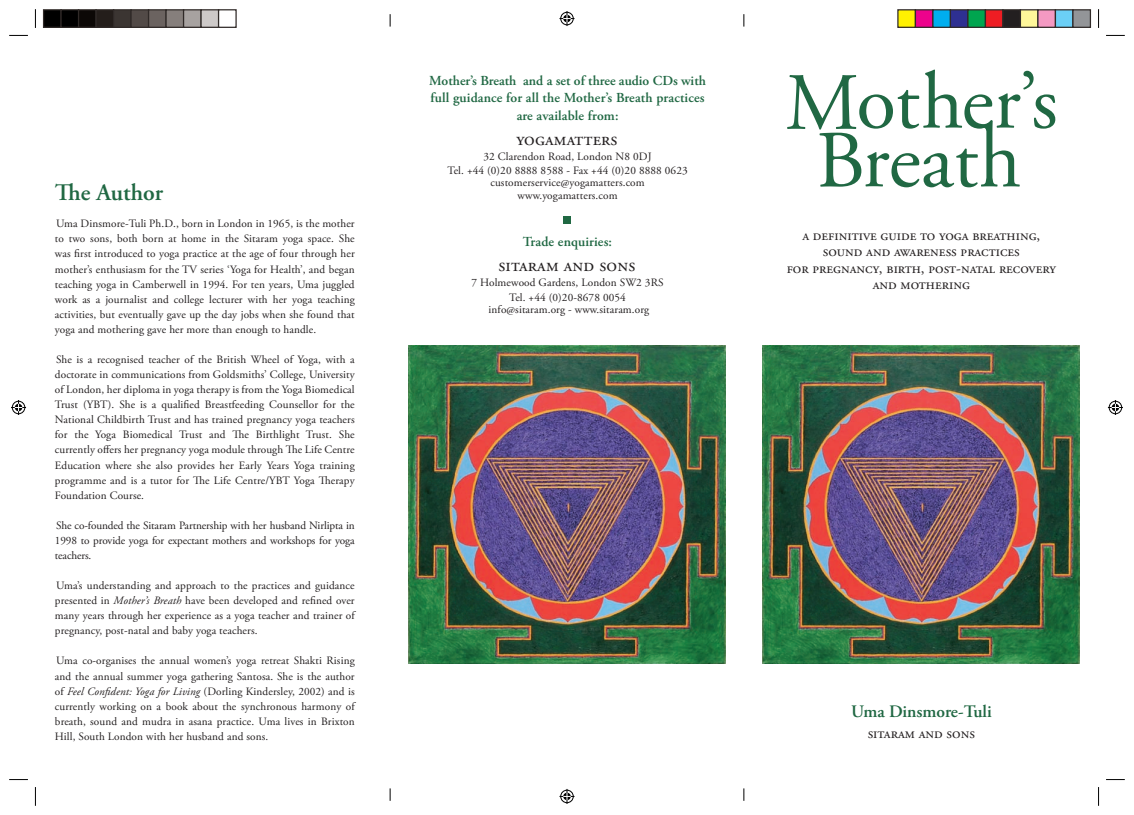
<style>
.page{position:relative;width:1134px;height:815px;background:#fff}
.page>*{position:absolute;margin:0;border:0;box-sizing:border-box;transform-origin:0 0}
.t1{font:600 23.75px "Adobe Garamond Pro";color:#206843}
.t2{font:18.75px "Adobe Garamond Pro";color:#231f20}
.t3{font:600 17.5px "Adobe Garamond Pro";color:#206843}
.t4{font:15px/16.2px "Adobe Garamond Pro";color:#231f20;text-align:center}
.t5{font:600 13.75px/17.5px "Adobe Garamond Pro";letter-spacing:.01em;color:#206843;text-align:center}
.t6{font:11.25px/15.1px "Adobe Garamond Pro";letter-spacing:.01em;color:#231f20;text-align:justify}
.s1{font-style:italic}
</style>
<div class="page">
<svg style="left:390px;top:788px;width:1px;height:13px"></svg>
<svg style="left:743px;top:788px;width:1px;height:13px"></svg>
<svg style="left:390px;top:14px;width:1px;height:13px"></svg>
<svg style="left:743px;top:14px;width:1px;height:13px"></svg>
<img style="left:763px;top:345px;width:317px;height:319px">
<img style="left:408px;top:345px;width:317px;height:319px">
<div style="left:563px;top:216px;width:8px;height:8px;background:#206843"></div>
<svg style="left:787px;top:70px;width:268px;height:117px"></svg>
<svg style="left:9px;top:35px;width:19px;height:1px"></svg>
<svg style="left:1106px;top:35px;width:19px;height:1px"></svg>
<svg style="left:9px;top:779px;width:19px;height:1px"></svg>
<svg style="left:1106px;top:779px;width:19px;height:1px"></svg>
<svg style="left:35px;top:9px;width:1px;height:19px"></svg>
<svg style="left:35px;top:787px;width:1px;height:19px"></svg>
<svg style="left:1098px;top:9px;width:1px;height:19px"></svg>
<svg style="left:1098px;top:787px;width:1px;height:19px"></svg>
<svg style="left:559px;top:11px;width:15px;height:15px"></svg>
<svg style="left:559px;top:789px;width:15px;height:15px"></svg>
<svg style="left:11px;top:400px;width:15px;height:15px"></svg>
<svg style="left:1108px;top:400px;width:15px;height:15px"></svg>
<div style="left:44px;top:10px;width:17px;height:17px;background:#000"></div>
<div style="left:43px;top:9px;width:19px;height:19px;border:1px solid #302a28"></div>
<div style="left:61px;top:10px;width:18px;height:17px;background:#000"></div>
<div style="left:60px;top:9px;width:19px;height:19px;border:1px solid #302a28"></div>
<div style="left:79px;top:10px;width:17px;height:17px;background:#0c0806"></div>
<div style="left:78px;top:9px;width:19px;height:19px;border:1px solid #302a28"></div>
<div style="left:96px;top:10px;width:18px;height:17px;background:#241e1b"></div>
<div style="left:95px;top:9px;width:19px;height:19px;border:1px solid #302a28"></div>
<div style="left:114px;top:10px;width:17px;height:17px;background:#3b3532"></div>
<div style="left:113px;top:9px;width:19px;height:19px;border:1px solid #302a28"></div>
<div style="left:131px;top:10px;width:18px;height:17px;background:#524a47"></div>
<div style="left:130px;top:9px;width:19px;height:19px;border:1px solid #302a28"></div>
<div style="left:149px;top:10px;width:17px;height:17px;background:#6b6360"></div>
<div style="left:148px;top:9px;width:19px;height:19px;border:1px solid #302a28"></div>
<div style="left:166px;top:10px;width:18px;height:17px;background:#867f7c"></div>
<div style="left:165px;top:9px;width:19px;height:19px;border:1px solid #302a28"></div>
<div style="left:184px;top:10px;width:17px;height:17px;background:#a7a2a0"></div>
<div style="left:183px;top:9px;width:19px;height:19px;border:1px solid #302a28"></div>
<div style="left:201px;top:10px;width:18px;height:17px;background:#cdc9c8"></div>
<div style="left:200px;top:9px;width:19px;height:19px;border:1px solid #302a28"></div>
<div style="left:218px;top:9px;width:19px;height:19px;border:1px solid #302a28"></div>
<div style="left:898px;top:10px;width:17px;height:17px;background:#fff101"></div>
<div style="left:897px;top:9px;width:19px;height:19px;border:1px solid #302a28"></div>
<div style="left:915px;top:10px;width:18px;height:17px;background:#ed028c"></div>
<div style="left:915px;top:9px;width:18px;height:19px;border:1px solid #302a28"></div>
<div style="left:933px;top:10px;width:17px;height:17px;background:#00aeef"></div>
<div style="left:932px;top:9px;width:19px;height:19px;border:1px solid #302a28"></div>
<div style="left:950px;top:10px;width:18px;height:17px;background:#2e3092"></div>
<div style="left:950px;top:9px;width:18px;height:19px;border:1px solid #302a28"></div>
<div style="left:968px;top:10px;width:17px;height:17px;background:#00a54f"></div>
<div style="left:967px;top:9px;width:19px;height:19px;border:1px solid #302a28"></div>
<div style="left:985px;top:10px;width:18px;height:17px;background:#ee1d23"></div>
<div style="left:985px;top:9px;width:18px;height:19px;border:1px solid #302a28"></div>
<div style="left:1003px;top:10px;width:17px;height:17px;background:#231f20"></div>
<div style="left:1002px;top:9px;width:19px;height:19px;border:1px solid #302a28"></div>
<div style="left:1020px;top:10px;width:18px;height:17px;background:#fff79a"></div>
<div style="left:1020px;top:9px;width:18px;height:19px;border:1px solid #302a28"></div>
<div style="left:1038px;top:10px;width:17px;height:17px;background:#f499c2"></div>
<div style="left:1037px;top:9px;width:19px;height:19px;border:1px solid #302a28"></div>
<div style="left:1055px;top:10px;width:18px;height:17px;background:#6bcff6"></div>
<div style="left:1055px;top:9px;width:18px;height:19px;border:1px solid #302a28"></div>
<div style="left:1073px;top:10px;width:17px;height:17px;background:#939598"></div>
<div style="left:1072px;top:9px;width:19px;height:19px;border:1px solid #302a28"></div>
<h1 class="t1" style="left:55px;top:178px;width:110px">The Author</h1>
<p class="t6" style="left:55px;top:217px;width:301px">Uma Dinsmore-Tuli Ph.D., born in London in 1965, is the mother to two sons, both born at home in the Sitaram yoga space. She was first introduced to yoga practice at the age of four through her mother’s enthusiasm for the TV series ‘Yoga for Health’, and began teaching yoga in Camberwell in 1994. For ten years, Uma juggled work as a journalist and college lecturer with her yoga teaching activities, but eventually gave up the day jobs when she found that yoga and mothering gave her more than enough to handle.</p>
<p class="t6" style="left:55px;top:352px;width:301px">She is a recognised teacher of the British Wheel of Yoga, with a doctorate in communications from Goldsmiths’ College, University of London, her diploma in yoga therapy is from the Yoga Biomedical Trust (YBT). She is a qualified Breastfeeding Counsellor for the National Childbirth Trust and has trained pregnancy yoga teachers for the Yoga Biomedical Trust and The Birthlight Trust. She currently offers her pregnancy yoga module through The Life Centre Education where she also provides her Early Years Yoga training programme and is a tutor for The Life Centre/YBT Yoga Therapy Foundation Course.</p>
<p class="t6" style="left:55px;top:518px;width:301px">She co-founded the Sitaram Partnership with her husband Nirlipta in 1998 to provide yoga for expectant mothers and workshops for yoga teachers.</p>
<p class="t6" style="left:55px;top:578px;width:301px">Uma’s understanding and approach to the practices and guidance presented in <span class="s1">Mother’s Breath</span> have been developed and refined over many years through her experience as a yoga teacher and trainer of pregnancy, post-natal and baby yoga teachers.</p>
<p class="t6" style="left:55px;top:654px;width:301px">Uma co-organises the annual women’s yoga retreat Shakti Rising and the annual summer yoga gathering Santosa. She is the author of <span class="s1">Feel Confident: Yoga for Living</span> (Dorling Kindersley, 2002) and is currently working on a book about the synchronous harmony of breath, sound and mudra in asana practice. Uma lives in Brixton Hill, South London with her husband and sons.</p>
<p class="t5" style="left:429px;top:72px;width:278px">Mother’s Breath and a set of three audio CDs with full guidance for all the Mother’s Breath practices are available from:</p>
<h2 class="t2" style="left:516px;top:127px;width:103px">YOGAMATTERS</h2>
<p class="t6" style="left:447px;top:149px;width:242px;line-height:14.4px;text-align:center">32 Clarendon Road, London N8 0DJ<br>Tel. +44 (0)20 8888 8588 - Fax +44 (0)20 8888 0623</p>
<p class="t6" style="left:490px;top:177px;width:156px;line-height:12.5px;text-align:center">customerservice@yogamatters.com www.yogamatters.com</p>
<p class="t5" style="left:523px;top:234px;width:91px">Trade enquiries:</p>
<h2 class="t2" style="left:498px;top:254px;width:139px">SITARAM AND SONS</h2>
<p class="t6" style="left:471px;top:276px;width:194px;line-height:14.4px;text-align:center">7 Holmewood Gardens, London SW2 3RS<br>Tel. +44 (0)20-8678 0054</p>
<p class="t6" style="left:489px;top:303px;width:162px">info@sitaram.org - www.sitaram.org</p>
<h3 class="t4" style="left:787px;top:228px;width:271px">A DEFINITIVE GUIDE TO YOGA BREATHING,<br>SOUND AND AWARENESS PRACTICES<br>FOR PREGNANCY, BIRTH, POST-NATAL RECOVERY<br>AND MOTHERING</h3>
<h3 class="t3" style="left:851px;top:701px;width:142px">Uma Dinsmore-Tuli</h3>
<h3 class="t4" style="left:868px;top:726px;width:109px">SITARAM AND SONS</h3>
</div>
